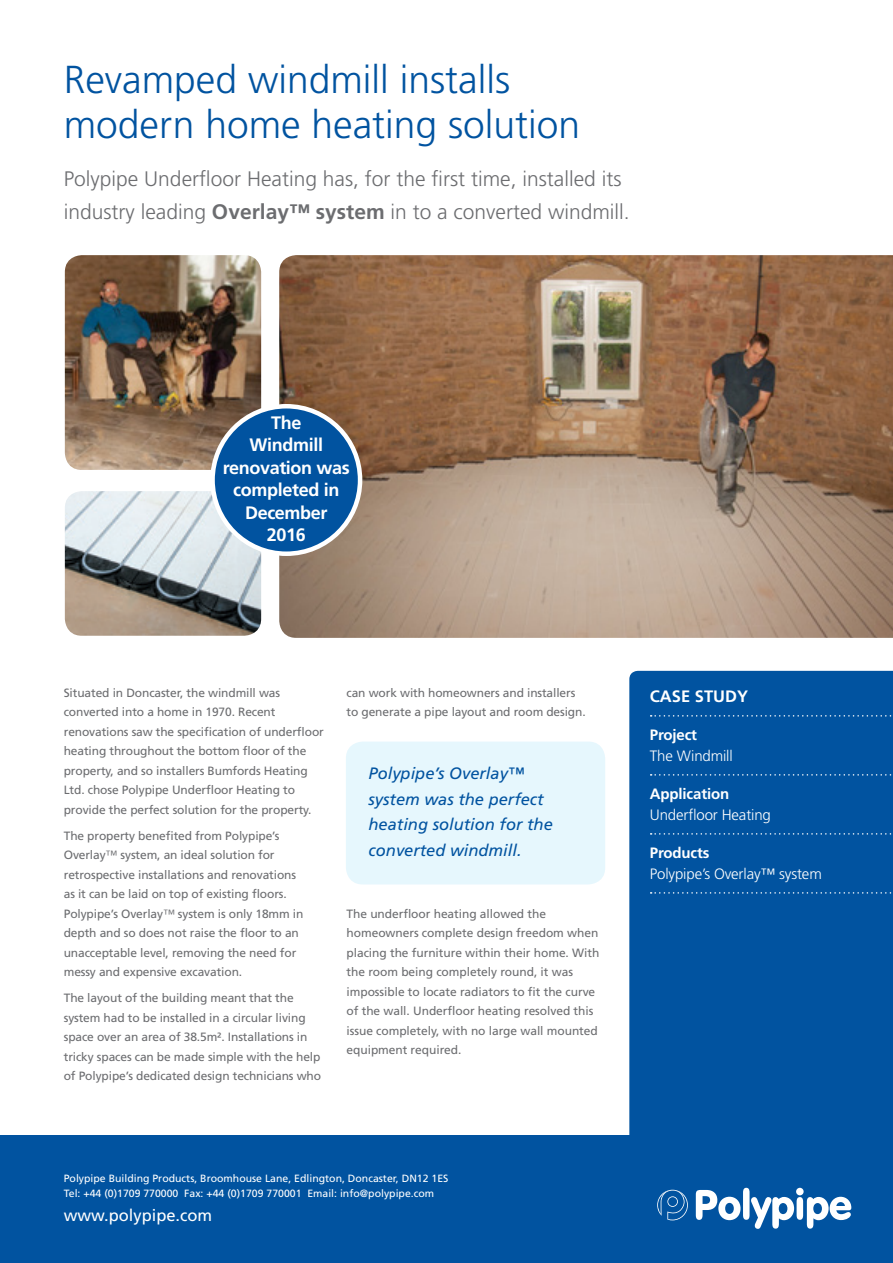
<style>
.page{position:relative;width:893px;height:1263px;background:#fff}
.page>*{position:absolute;margin:0;border:0;box-sizing:border-box;transform-origin:0 0}
.t1{font:300 39px/45px "Frutiger LT Std";color:#0153a0}
.t2{font:300 21px/33px "Frutiger LT Std";color:#6c6d70}
.t3{font:700 18px/22.5px "Frutiger LT Std";letter-spacing:-.02em;color:#fff;text-align:center}
.t4{font:italic 16.5px/25.5px "Frutiger LT Std";color:#0153a0}
.t5{font:16.5px "Frutiger LT Std";color:#fff}
.t6{font:700 16.5px "Frutiger LT Std";color:#fff}
.t7{font:300 15px "Frutiger LT Std";letter-spacing:-.01em;color:#fff}
.t8{font:700 15px "Frutiger LT Std";letter-spacing:-.01em;color:#fff}
.t9{font:12px/19.5px "Frutiger LT Std";letter-spacing:-.01em;color:#6c6d70}
.t10{font:10.5px/15px "Frutiger LT Std";color:#fff}
.s1{font-weight:700}
.s2{font-weight:300}
</style>
<div class="page">
<div style="left:629px;top:671px;width:264px;height:464px;background:#0153a0"></div>
<svg style="left:651px;top:715px;width:242px;height:2px"></svg>
<svg style="left:651px;top:774px;width:242px;height:2px"></svg>
<svg style="left:651px;top:833px;width:242px;height:2px"></svg>
<svg style="left:651px;top:892px;width:242px;height:2px"></svg>
<div style="left:0;top:1135px;width:893px;height:128px;background:#0153a0"></div>
<svg style="left:657px;top:1190px;width:31px;height:30px"></svg>
<svg style="left:696px;top:1188px;width:155px;height:41px"></svg>
<img style="left:65px;top:255px;width:196px;height:215px">
<img style="left:279px;top:255px;width:614px;height:383px">
<img style="left:65px;top:491px;width:196px;height:145px">
<div style="left:213px;top:406px;width:147px;height:148px;background:#0153a0;border-radius:50%"></div>
<div style="left:210px;top:404px;width:152px;height:152px;border:4px solid #fff;border-radius:50%"></div>
<div style="left:346px;top:741px;width:259px;height:143px;background:#e6f7fd;border-radius:17px"></div>
<h1 class="t1" style="left:64px;top:58px;width:518px">Revamped windmill installs modern home heating solution</h1>
<h2 class="t2" style="left:64px;top:162px;width:567px">Polypipe Underfloor Heating has, for the first time, installed its industry leading <span class="s1">Overlay™ system</span> in to a converted windmill.</h2>
<h3 class="t3" style="left:223px;top:411px;width:129px">The<br>Windmill renovation was completed in<br>December<br>2016</h3>
<p class="t9" style="left:64px;top:683px;width:262px">Situated in Doncaster, the windmill was converted into a home in 1970. Recent renovations saw the specification of underfloor heating throughout the bottom floor of the property, and so installers Bumfords Heating Ltd. chose Polypipe Underfloor Heating to provide the perfect solution for the property.</p>
<p class="t9" style="left:64px;top:826px;width:241px">The property benefited from Polypipe’s Overlay<span class="s2">™</span> system, an ideal solution for retrospective installations and renovations as it can be laid on top of existing floors.<br>Polypipe’s Overlay<span class="s2">™</span> system is only 18mm in depth and so does not raise the floor to an unacceptable level, removing the need for messy and expensive excavation.</p>
<p class="t9" style="left:64px;top:988px;width:259px">The layout of the building meant that the system had to be installed in a circular living space over an area of 38.5m2. Installations in tricky spaces can be made simple with the help of Polypipe’s dedicated design technicians who</p>
<p class="t9" style="left:347px;top:683px;width:241px">can work with homeowners and installers to generate a pipe layout and room design.</p>
<h3 class="t4" style="left:369px;top:761px;width:186px">Polypipe’s Overlay™ system was the perfect heating solution for the converted windmill.</h3>
<p class="t9" style="left:347px;top:904px;width:254px">The underfloor heating allowed the homeowners complete design freedom when placing the furniture within their home. With the room being completely round, it was impossible to locate radiators to fit the curve of the wall. Underfloor heating resolved this issue completely, with no large wall mounted equipment required.</p>
<p class="t10" style="left:64px;top:1170px;width:386px">Polypipe Building Products, Broomhouse Lane, Edlington, Doncaster, DN12 1ES<br>Tel: +44 (0)1709 770000 Fax: +44 (0)1709 770001 Email: info@polypipe.com</p>
<h3 class="t5" style="left:64px;top:1205px;width:150px">www.polypipe.com</h3>
<h3 class="t6" style="left:650px;top:687px;width:100px">CASE STUDY</h3>
<p class="t8" style="left:650px;top:726px;width:49px">Project</p>
<p class="t7" style="left:650px;top:748px;width:84px">The Windmill</p>
<p class="t8" style="left:650px;top:785px;width:81px">Application</p>
<p class="t7" style="left:650px;top:807px;width:122px">Underfloor Heating</p>
<p class="t8" style="left:650px;top:844px;width:61px">Products</p>
<p class="t7" style="left:650px;top:866px;width:173px">Polypipe’s Overlay™ system</p>
</div>
